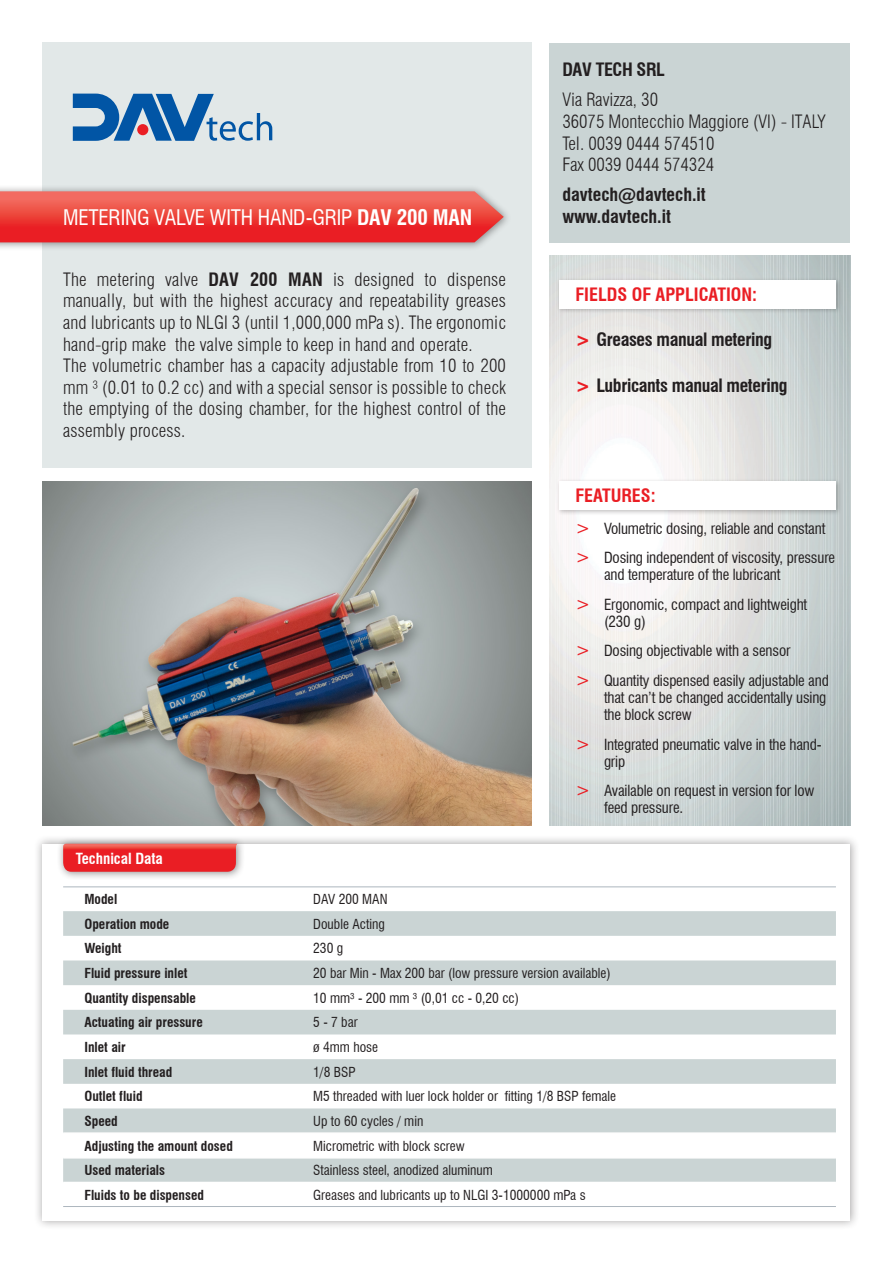
<style>
.page{position:relative;width:893px;height:1263px;background:#fff}
.page>*{position:absolute;margin:0;border:0;box-sizing:border-box;transform-origin:0 0}
.t1{font:condensed 21px "Swiss 721 BT";letter-spacing:-.01em;color:#fff}
.t2{font:300 condensed 18px/21.6px "Swiss 721 BT";letter-spacing:.01em;color:#231f20;text-align:justify}
.t3{font:700 condensed 18px "Swiss 721 BT";letter-spacing:-.02em;color:#231f20}
.t4{font:700 condensed 18px "Swiss 721 BT";color:#231f20}
.t5{font:700 condensed 18px "Swiss 721 BT";color:#ea1e24}
.t6{font:condensed 15px/17px "Swiss 721 BT";letter-spacing:-.01em;color:#231f20}
.t7{font:700 condensed 15px "Swiss 721 BT";color:#fff}
.t8{font:condensed 13.5px "Swiss 721 BT";color:#231f20}
.t9{font:700 condensed 13.5px "Swiss 721 BT";color:#231f20}
.s1{font-weight:700}
.s2{font-weight:800;font-stretch:normal;color:#ea1e24}
.s3{font-size:18px;color:#ea1e24}
</style>
<div class="page">
<img style="left:549px;top:255px;width:301px;height:571px">
<div style="left:549px;top:43px;width:301px;height:199px;background:#cad4d4"></div>
<div style="left:43px;top:43px;width:488px;height:425px;background:#e2e8e8"></div>
<div style="left:0;top:184px;width:512px;height:67px;background:#231f20;opacity:.5"></div>
<svg style="left:0;top:191px;width:504px;height:51px;background:#ec4541"></svg>
<div style="left:556px;top:277px;width:286px;height:37px;background:#231f20;opacity:.3"></div>
<div style="left:560px;top:280px;width:276px;height:28px;background:#fff"></div>
<div style="left:34px;top:835px;width:826px;height:394px;background:#231f20;opacity:.4"></div>
<div style="left:43px;top:844px;width:807px;height:376px;background:#fff"></div>
<div style="left:556px;top:478px;width:286px;height:38px;background:#231f20;opacity:.3"></div>
<div style="left:560px;top:482px;width:276px;height:28px;background:#fff"></div>
<div style="left:56px;top:836px;width:189px;height:45px;background:#231f20;opacity:.5"></div>
<svg style="left:63px;top:844px;width:175px;height:28px;background:#ea2d30"></svg>
<svg style="left:63px;top:911px;width:773px;height:271px;fill:#cad4d4"></svg>
<hr style="left:63px;top:1132px;width:229px;height:2px;background:#fff">
<hr style="left:292px;top:1132px;width:544px;height:2px;background:#fff">
<hr style="left:63px;top:1157px;width:229px;height:1px;background:#fff">
<hr style="left:292px;top:1157px;width:544px;height:1px;background:#fff">
<hr style="left:63px;top:886px;width:773px;height:1px;background:#adb6be">
<hr style="left:63px;top:1206px;width:773px;height:1px;background:#adb6be">
<svg style="left:73px;top:93px;width:199px;height:48px"></svg>
<img style="left:43px;top:482px;width:488px;height:344px">
<p class="t1" style="left:63px;top:205px;width:410px">METERING VALVE WITH HAND-GRIP <span class="s1">DAV 200 MAN</span></p>
<p class="t2" style="left:63px;top:268px;width:444px">The metering valve <span class="s1">DAV 200 MAN</span> is designed to dispense manually, but with the highest accuracy and repeatability greases and lubricants up to NLGI 3 (until 1,000,000 mPa s). The ergonomic hand-grip make the valve simple to keep in hand and operate.</p>
<p class="t2" style="left:63px;top:355px;width:444px">The volumetric chamber has a capacity adjustable from 10 to 200 mm ³ (0.01 to 0.2 cc) and with a special sensor is possible to check the emptying of the dosing chamber, for the highest control of the assembly process.</p>
<p class="t7" style="left:76px;top:849px;width:88px">Technical Data</p>
<p class="t3" style="left:562px;top:59px;width:104px">DAV TECH SRL</p>
<p class="t2" style="left:562px;top:89px;width:97px">Via Ravizza, 30</p>
<p class="t2" style="left:562px;top:111px;width:265px">36075 Montecchio Maggiore (VI) - ITALY</p>
<p class="t2" style="left:562px;top:132px;width:154px">Tel. 0039 0444 574510</p>
<p class="t2" style="left:562px;top:154px;width:153px">Fax 0039 0444 574324</p>
<p class="t4" style="left:562px;top:184px;width:145px">davtech@davtech.it</p>
<p class="t4" style="left:562px;top:206px;width:110px">www.davtech.it</p>
<p class="t5" style="left:575px;top:284px;width:183px">FIELDS OF APPLICATION:</p>
<p class="t3" style="left:575px;top:328px;width:198px"><span class="s2">&gt;</span> Greases manual metering</p>
<p class="t3" style="left:575px;top:375px;width:214px"><span class="s2">&gt;</span> Lubricants manual metering</p>
<p class="t5" style="left:575px;top:485px;width:82px">FEATURES:</p>
<p class="t6" style="left:575px;top:520px;width:251px"><span class="s3">&gt;</span> Volumetric dosing, reliable and constant</p>
<p class="t6" style="left:604px;top:549px;width:233px;text-indent:-28px"><span class="s3">&gt;</span> Dosing independent of viscosity, pressure and temperature of the lubricant</p>
<p class="t6" style="left:604px;top:596px;width:205px;text-indent:-28px"><span class="s3">&gt;</span> Ergonomic, compact and lightweight (230 g)</p>
<p class="t6" style="left:575px;top:642px;width:216px"><span class="s3">&gt;</span> Dosing objectivable with a sensor</p>
<p class="t6" style="left:604px;top:672px;width:226px;text-indent:-28px"><span class="s3">&gt;</span> Quantity dispensed easily adjustable and that can’t be changed accidentally using the block screw</p>
<p class="t6" style="left:604px;top:736px;width:219px;text-indent:-28px"><span class="s3">&gt;</span> Integrated pneumatic valve in the hand&shy;grip</p>
<p class="t6" style="left:604px;top:782px;width:212px;text-indent:-28px"><span class="s3">&gt;</span> Available on request in version for low feed pressure.</p>
<p class="t9" style="left:84px;top:891px;width:34px">Model</p>
<p class="t8" style="left:313px;top:891px;width:76px">DAV 200 MAN</p>
<p class="t9" style="left:84px;top:916px;width:86px">Operation mode</p>
<p class="t8" style="left:313px;top:916px;width:73px">Double Acting</p>
<p class="t9" style="left:84px;top:940px;width:39px">Weight</p>
<p class="t8" style="left:313px;top:940px;width:31px">230 g</p>
<p class="t9" style="left:84px;top:965px;width:105px">Fluid pressure inlet</p>
<p class="t8" style="left:313px;top:965px;width:299px">20 bar Min - Max 200 bar (low pressure version available)</p>
<p class="t9" style="left:84px;top:989px;width:113px">Quantity dispensable</p>
<p class="t8" style="left:313px;top:989px;width:207px">10 mm³ - 200 mm ³ (0,01 cc - 0,20 cc)</p>
<p class="t9" style="left:84px;top:1014px;width:120px">Actuating air pressure</p>
<p class="t8" style="left:313px;top:1014px;width:46px">5 - 7 bar</p>
<p class="t9" style="left:84px;top:1039px;width:43px">Inlet air</p>
<p class="t8" style="left:313px;top:1039px;width:66px">ø 4mm hose</p>
<p class="t9" style="left:84px;top:1063px;width:89px">Inlet fluid thread</p>
<p class="t8" style="left:313px;top:1063px;width:44px">1/8 BSP</p>
<p class="t9" style="left:84px;top:1088px;width:60px">Outlet fluid</p>
<p class="t8" style="left:313px;top:1088px;width:304px">M5 threaded with luer lock holder or fitting 1/8 BSP female</p>
<p class="t9" style="left:84px;top:1112px;width:35px">Speed</p>
<p class="t8" style="left:313px;top:1112px;width:112px">Up to 60 cycles / min</p>
<p class="t9" style="left:84px;top:1137px;width:150px">Adjusting the amount dosed</p>
<p class="t8" style="left:313px;top:1137px;width:153px">Micrometric with block screw</p>
<p class="t9" style="left:84px;top:1162px;width:82px">Used materials</p>
<p class="t8" style="left:313px;top:1162px;width:181px">Stainless steel, anodized aluminum</p>
<p class="t9" style="left:84px;top:1187px;width:121px">Fluids to be dispensed</p>
<p class="t8" style="left:313px;top:1187px;width:274px">Greases and lubricants up to NLGI 3-1000000 mPa s</p>
</div>
